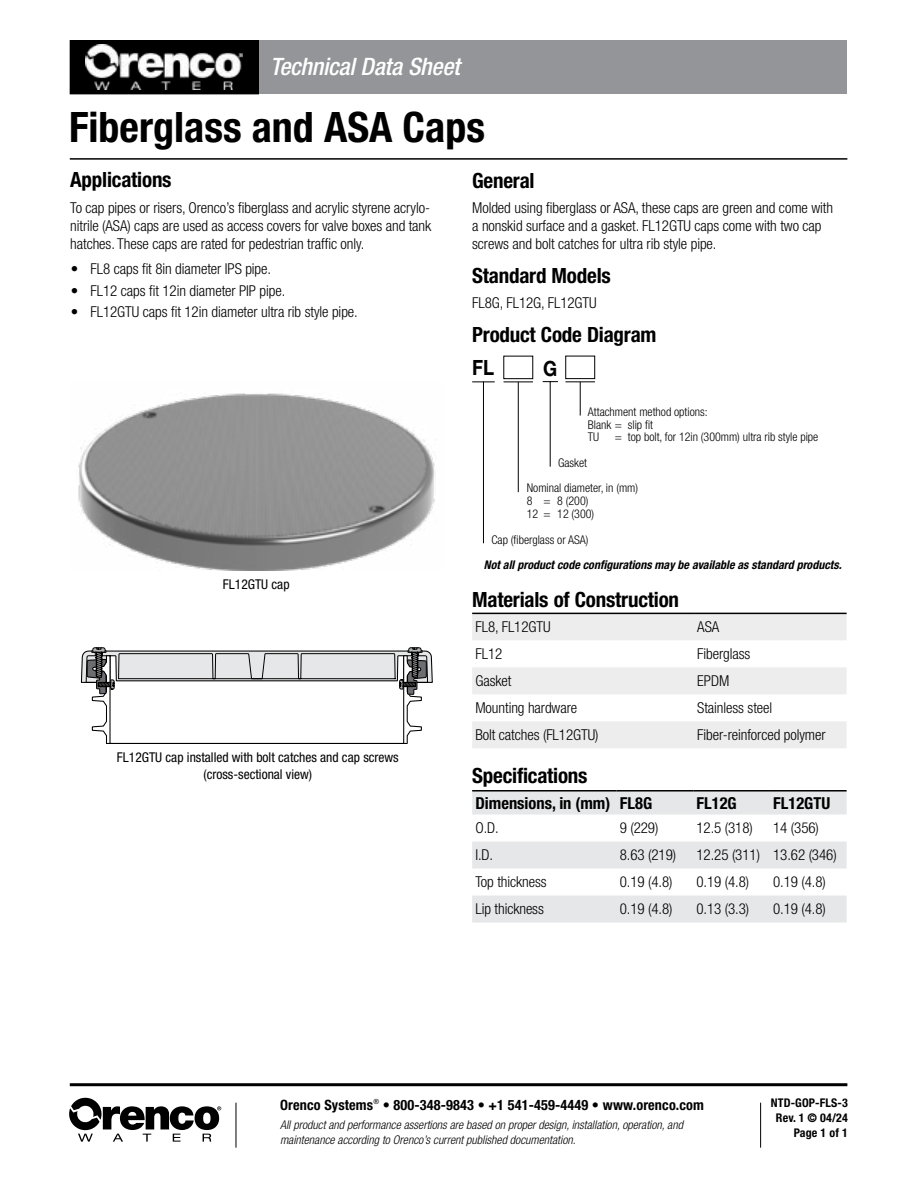
<style>
.page{position:relative;width:918px;height:1188px;background:#fff}
.page>*{position:absolute;margin:0;border:0;box-sizing:border-box;transform-origin:0 0}
.t1{font:700 condensed 42px "Helvetica Neue LT Pro";color:#000}
.t2{font:italic 500 condensed 24px "Helvetica Neue LT Pro";letter-spacing:-.01em;color:#fff}
.t3{font:700 condensed 21px "Helvetica Neue LT Pro";letter-spacing:-.01em;color:#000}
.t4{font:700 21px "Helvetica Neue LT Pro";color:#000;scale:.88 1}
.t5{font:700 condensed 16.5px "Helvetica Neue LT Pro";color:#000}
.t6{font:300 condensed 15px/18px "Helvetica Neue LT Pro";letter-spacing:-.005em;color:#000}
.t7{font:700 condensed 14.25px "Helvetica Neue LT Pro";letter-spacing:.01em;color:#000}
.t8{font:condensed 13.5px/16.2px "Helvetica Neue LT Pro";color:#000;text-align:center}
.t9{font:300 condensed 12px/12.8px "Helvetica Neue LT Pro";color:#000}
.t10{font:italic 300 condensed 12px/15px "Helvetica Neue LT Pro";color:#000}
.t11{font:italic 700 condensed 12px "Helvetica Neue LT Pro";color:#000}
.t12{font:700 condensed 12px/15px "Helvetica Neue LT Pro";letter-spacing:.01em;color:#000;text-align:right}
.t13{font:condensed 7.2px "Helvetica Neue LT Pro";color:#000}
</style>
<div class="page">
<hr style="left:70px;top:1083px;width:777px;height:3px;background:#000">
<hr style="left:70px;top:158px;width:777px;height:2px;background:#000">
<div style="left:70px;top:40px;width:777px;height:54px;background:#939598"></div>
<div style="left:70px;top:41px;width:188px;height:53px;background:#000"></div>
<img style="left:86px;top:44px;width:157px;height:46px">
<div style="left:70px;top:40px;width:189px;height:54px;border:1px solid #000"></div>
<svg style="left:69px;top:1098px;width:152px;height:44px"></svg>
<hr style="left:236px;top:1103px;width:1px;height:45px;background:#000">
<hr style="left:760px;top:1103px;width:1px;height:45px;background:#000">
<svg style="left:472px;top:381px;width:23px;height:1px"></svg>
<hr style="left:483px;top:382px;width:1px;height:161px;background:#000">
<svg style="left:565px;top:355px;width:30px;height:61px"></svg>
<svg style="left:503px;top:355px;width:55px;height:138px"></svg>
<svg style="left:472px;top:614px;width:375px;height:134px;fill:#ededee"></svg>
<hr style="left:472px;top:613px;width:222px;height:1px;background:#000">
<hr style="left:694px;top:613px;width:153px;height:1px;background:#000">
<svg style="left:472px;top:792px;width:375px;height:131px;fill:#e6e7e8"></svg>
<hr style="left:472px;top:790px;width:145px;height:2px;background:#000">
<hr style="left:617px;top:790px;width:76px;height:2px;background:#000">
<hr style="left:693px;top:790px;width:77px;height:2px;background:#000">
<hr style="left:770px;top:790px;width:77px;height:2px;background:#000">
<img style="left:78px;top:393px;width:358px;height:178px">
<svg style="left:80px;top:647px;width:353px;height:97px"></svg>
<h2 class="t2" style="left:270px;top:52px;width:191px">Technical Data Sheet</h2>
<h1 class="t1" style="left:69px;top:102px;width:417px">Fiberglass and ASA Caps</h1>
<h3 class="t3" style="left:70px;top:167px;width:103px">Applications</h3>
<p class="t6" style="left:70px;top:198px;width:363px;text-align:justify">To cap pipes or risers, Orenco’s fiberglass and acrylic styrene acrylo&shy;nitrile (ASA) caps are used as access covers for valve boxes and tank hatches. These caps are rated for pedestrian traffic only.</p>
<p class="t6" style="left:71px;top:260px;width:202px">• FL8 caps fit 8in diameter IPS pipe.</p>
<p class="t6" style="left:71px;top:281px;width:216px">• FL12 caps fit 12in diameter PIP pipe.</p>
<p class="t6" style="left:71px;top:302px;width:288px">• FL12GTU caps fit 12in diameter ultra rib style pipe.</p>
<p class="t8" style="left:223px;top:576px;width:68px">FL12GTU cap</p>
<p class="t8" style="left:117px;top:749px;width:283px">FL12GTU cap installed with bolt catches and cap screws (cross-sectional view)</p>
<h3 class="t3" style="left:472px;top:168px;width:64px">General</h3>
<p class="t6" style="left:472px;top:199px;width:362px">Molded using fiberglass or ASA, these caps are green and come with a nonskid surface and a gasket. FL12GTU caps come with two cap screws and bolt catches for ultra rib style pipe.</p>
<h3 class="t3" style="left:472px;top:263px;width:140px">Standard Models</h3>
<p class="t6" style="left:472px;top:294px;width:126px">FL8G, FL12G, FL12GTU</p>
<h3 class="t3" style="left:472px;top:322px;width:186px">Product Code Diagram</h3>
<h3 class="t4" style="left:472px;top:355px;width:27px">FL</h3>
<h3 class="t4" style="left:543px;top:355px;width:18px">G</h3>
<p class="t9" style="left:588px;top:405px;width:121px">Attachment method options:<br>Blank = slip fit<br>TU</p>
<p class="t9" style="left:615px;top:431px;width:205px">= top bolt, for 12in (300mm) ultra rib style pipe</p>
<p class="t9" style="left:527px;top:449px;width:113px;line-height:25.7px;text-indent:31px">Gasket<br>Nominal diameter, in (mm)</p>
<p class="t9" style="left:527px;top:494px;width:69px">8 = 8 (200)<br>12 = 12 (300)</p>
<p class="t9" style="left:491px;top:533px;width:99px">Cap (fiberglass or ASA)</p>
<p class="t11" style="left:484px;top:557px;width:359px">Not all product code configurations may be available as standard products.</p>
<h3 class="t3" style="left:472px;top:587px;width:208px">Materials of Construction</h3>
<p class="t6" style="left:475px;top:618px;width:77px">FL8, FL12GTU</p>
<p class="t6" style="left:697px;top:618px;width:24px">ASA</p>
<p class="t6" style="left:475px;top:645px;width:28px">FL12</p>
<p class="t6" style="left:697px;top:645px;width:55px">Fiberglass</p>
<p class="t6" style="left:475px;top:672px;width:38px">Gasket</p>
<p class="t6" style="left:697px;top:672px;width:33px">EPDM</p>
<p class="t6" style="left:475px;top:699px;width:103px">Mounting hardware</p>
<p class="t6" style="left:697px;top:699px;width:76px">Stainless steel</p>
<p class="t6" style="left:475px;top:726px;width:125px">Bolt catches (FL12GTU)</p>
<p class="t6" style="left:697px;top:726px;width:130px">Fiber-reinforced polymer</p>
<h3 class="t3" style="left:472px;top:763px;width:117px">Specifications</h3>
<p class="t5" style="left:475px;top:793px;width:178px">Dimensions, in (mm) FL8G</p>
<p class="t5" style="left:697px;top:793px;width:42px">FL12G</p>
<p class="t5" style="left:773px;top:793px;width:59px">FL12GTU</p>
<p class="t6" style="left:475px;top:819px;width:25px">O.D.</p>
<p class="t6" style="left:620px;top:819px;width:40px">9 (229)</p>
<p class="t6" style="left:697px;top:819px;width:58px">12.5 (318)</p>
<p class="t6" style="left:773px;top:819px;width:47px">14 (356)</p>
<p class="t6" style="left:475px;top:846px;width:19px">I.D.</p>
<p class="t6" style="left:620px;top:846px;width:58px">8.63 (219)</p>
<p class="t6" style="left:697px;top:846px;width:142px">12.25 (311) 13.62 (346)</p>
<p class="t6" style="left:475px;top:873px;width:73px">Top thickness</p>
<p class="t6" style="left:620px;top:873px;width:54px">0.19 (4.8)</p>
<p class="t6" style="left:697px;top:873px;width:54px">0.19 (4.8)</p>
<p class="t6" style="left:773px;top:873px;width:54px">0.19 (4.8)</p>
<p class="t6" style="left:475px;top:900px;width:70px">Lip thickness</p>
<p class="t6" style="left:620px;top:900px;width:54px">0.19 (4.8)</p>
<p class="t6" style="left:697px;top:900px;width:54px">0.13 (3.3)</p>
<p class="t6" style="left:773px;top:900px;width:54px">0.19 (4.8)</p>
<p class="t7" style="left:280px;top:1096px;width:95px">Orenco Systems</p>
<p class="t13" style="left:373px;top:1097px;width:7px">®</p>
<p class="t7" style="left:383px;top:1096px;width:323px">• 800-348-9843 • +1 541-459-4449 • www.orenco.com</p>
<p class="t10" style="left:280px;top:1117px;width:404px">All product and performance assertions are based on proper design, installation, operation, and maintenance according to Orenco’s current published documentation.</p>
<p class="t12" style="left:771px;top:1095px;width:78px">NTD-GOP-FLS-3<br>Rev. 1 © 04/24<br>Page 1 of 1</p>
</div>
